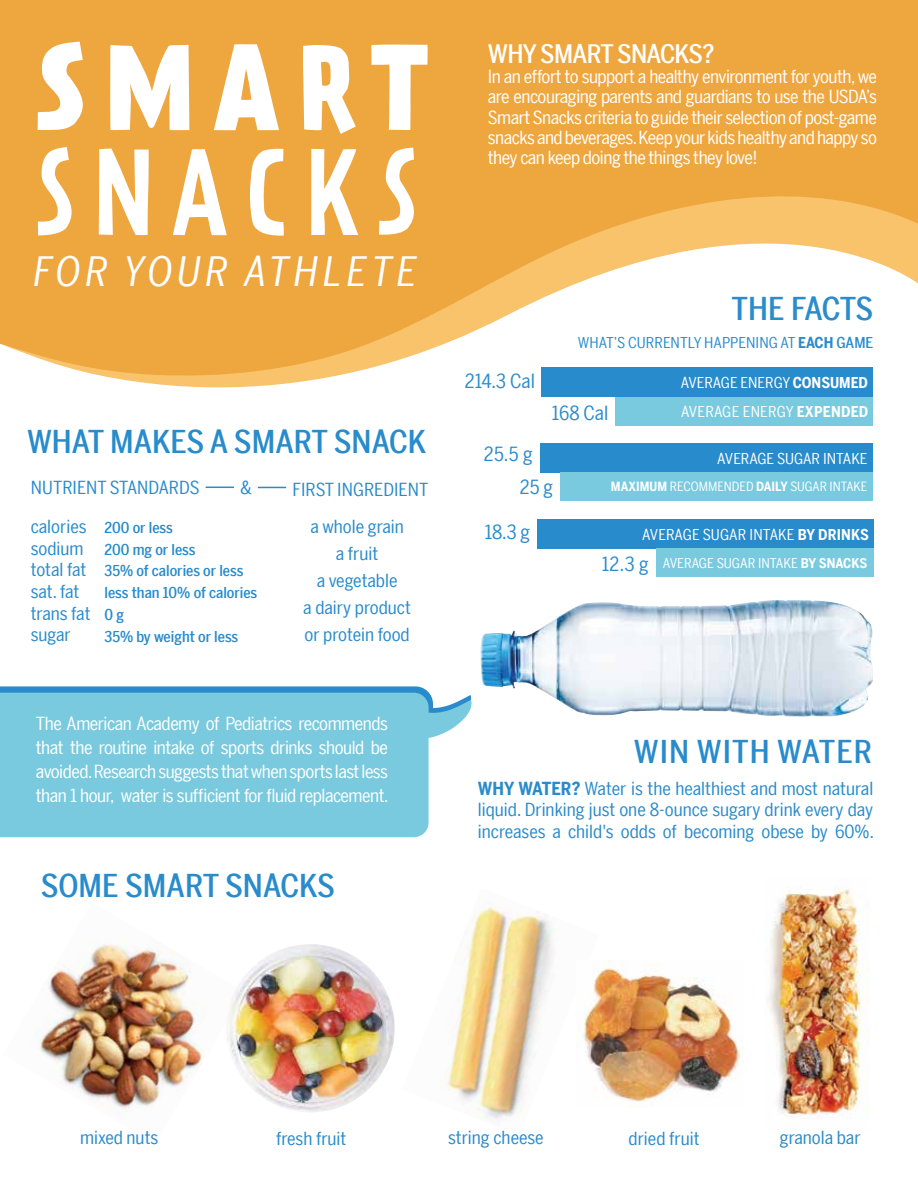
<style>
.page{position:relative;width:918px;height:1188px;background:#fff}
.page>*{position:absolute;margin:0;border:0;box-sizing:border-box;transform-origin:0 0}
.t1{font:108px "Prater Sans Pro";letter-spacing:.165em;color:#fff}
.t2{font:700 108px "Prater Sans Pro";letter-spacing:.165em;color:#fff}
.t3{font:italic 40.5px "Benton Sans Condensed";letter-spacing:.115em;color:#fff}
.t4{font:500 31.5px "Benton Sans Condensed";color:#288bcb}
.t5{font:500 31.5px "Benton Sans Condensed";letter-spacing:.03em;color:#288bcb}
.t6{font:500 31.5px "Benton Sans Condensed";letter-spacing:-.025em;color:#2b8bcb}
.t7{font:500 25.5px "Benton Sans Condensed";letter-spacing:-.025em;color:#fff}
.t8{font:19.5px/32.2px "Benton Sans Condensed";color:#2b8bcb}
.t9{font:18px/20.2px "Benton Sans Condensed";letter-spacing:-.025em;color:#fff;text-align:justify}
.t10{font:18px/21.6px "Benton Sans Condensed";color:#288bcb;text-align:center}
.t11{font:15px/29px "Benton Sans Condensed";color:#fff}
.t12{font:500 15px/21.8px "Benton Sans Condensed";color:#288bcb}
.t13{font:15px "Benton Sans Condensed";color:#2b8bcb}
.t14{font:13.5px "Benton Sans Condensed";color:#fff}
.t15{font:12.75px "Benton Sans Condensed";color:#fff}
.s1{font-weight:700}
.s2{font-weight:500}
</style>
<div class="page">
<div style="left:0;top:739px;width:429px;height:98px;background:#79cadf"></div>
<svg style="left:0;top:686px;width:472px;height:53px;background:#76c5de"></svg>
<svg style="left:114px;top:378px;width:428px;height:16px"></svg>
<svg style="left:0;top:0;width:918px;height:378px;background:#f1b55e"></svg>
<img style="left:36px;top:940px;width:168px;height:176px">
<img style="left:766px;top:888px;width:103px;height:231px">
<img style="left:440px;top:906px;width:114px;height:214px">
<img style="left:576px;top:960px;width:168px;height:147px">
<img style="left:226px;top:944px;width:169px;height:168px;border-radius:84px">
<img style="left:480px;top:600px;width:393px;height:117px">
<svg style="left:258px;top:487px;width:28px;height:1px"></svg>
<svg style="left:206px;top:487px;width:28px;height:1px"></svg>
<div style="left:542px;top:367px;width:331px;height:29px;background:#288bcb"></div>
<div style="left:615px;top:397px;width:258px;height:28px;background:#79cadf"></div>
<div style="left:541px;top:443px;width:332px;height:29px;background:#288bcb"></div>
<div style="left:560px;top:473px;width:313px;height:28px;background:#79cadf"></div>
<div style="left:538px;top:519px;width:336px;height:29px;background:#288bcb"></div>
<div style="left:656px;top:548px;width:218px;height:29px;background:#79cadf"></div>
<h1 class="t2" style="left:35px;top:6px;width:396px">SMART</h1>
<h1 class="t1" style="left:35px;top:124px;width:384px">SNACKS</h1>
<h2 class="t3" style="left:33px;top:247px;width:385px">FOR YOUR ATHLETE</h2>
<h3 class="t4" style="left:27px;top:419px;width:401px">WHAT MAKES A SMART SNACK</h3>
<p class="t10" style="left:31px;top:476px;width:170px">NUTRIENT STANDARDS</p>
<p class="t10" style="left:241px;top:476px;width:13px">&amp;</p>
<p class="t10" style="left:292px;top:470px;width:137px;line-height:37.2px">FIRST INGREDIENT a whole grain</p>
<p class="t10" style="left:303px;top:539px;width:109px;line-height:27px">a fruit<br>a vegetable<br>a dairy product or protein food</p>
<p class="t10" style="left:31px;top:515px;width:61px;text-align:left">calories sodium total fat sat. fat trans fat sugar</p>
<p class="t12" style="left:105px;top:516px;width:154px">200 or less<br>200 mg or less<br>35% of calories or less less than 10% of calories<br>0 g<br>35% by weight or less</p>
<p class="t9" style="left:36px;top:711px;width:354px;line-height:24px">The American Academy of Pediatrics recommends that the routine intake of sports drinks should be avoided. Research suggests that when sports last less than 1 hour, water is sufficient for fluid replacement.</p>
<h3 class="t4" style="left:41px;top:862px;width:296px">SOME SMART SNACKS</h3>
<h3 class="t7" style="left:488px;top:35px;width:228px">WHY SMART SNACKS?</h3>
<p class="t9" style="left:488px;top:66px;width:391px">In an effort to support a healthy environment for youth, we are encouraging parents and guardians to use the USDAʼs Smart Snacks criteria to guide their selection of post-game snacks and beverages. Keep your kids healthy and happy so they can keep doing the things they love!</p>
<h3 class="t6" style="left:732px;top:286px;width:143px">THE FACTS</h3>
<p class="t13" style="left:578px;top:332px;width:297px">WHATʼS CURRENTLY HAPPENING AT <span class="s1">EACH</span> <span class="s2">GAME</span></p>
<p class="t8" style="left:465px;top:364px;width:71px">214.3 Cal</p>
<p class="t11" style="left:681px;top:367px;width:189px">AVERAGE ENERGY <span class="s1">CONSUMED<br></span>AVERAGE ENERGY <span class="s1">EXPENDED</span></p>
<p class="t8" style="left:520px;top:437px;width:35px;text-indent:-36px">25.5 g<br>25 g</p>
<p class="t11" style="left:717px;top:443px;width:152px">AVERAGE SUGAR INTAKE</p>
<p class="t8" style="left:552px;top:395px;width:58px">168 Cal</p>
<p class="t15" style="left:611px;top:478px;width:258px"><span class="s1">MAXIMUM</span> RECOMMENDED <span class="s1">DAILY</span> SUGAR INTAKE</p>
<p class="t8" style="left:485px;top:515px;width:47px">18.3 g</p>
<p class="t11" style="left:642px;top:519px;width:228px">AVERAGE SUGAR INTAKE <span class="s1">BY DRINKS</span></p>
<p class="t8" style="left:602px;top:547px;width:49px">12.3 g</p>
<p class="t14" style="left:663px;top:553px;width:206px">AVERAGE SUGAR INTAKE <span class="s1">BY SNACKS</span></p>
<h3 class="t5" style="left:634px;top:729px;width:240px">WIN WITH WATER</h3>
<p class="t10" style="left:478px;top:776px;width:398px;text-align:justify"><span class="s1">WHY WATER?</span> Water is the healthiest and most natural liquid. Drinking just one 8-ounce sugary drink every day increases a child's odds of becoming obese by 60%.</p>
<p class="t10" style="left:80px;top:1126px;width:80px">mixed nuts</p>
<p class="t10" style="left:276px;top:1127px;width:72px">fresh fruit</p>
<p class="t10" style="left:448px;top:1126px;width:97px">string cheese</p>
<p class="t10" style="left:629px;top:1127px;width:72px">dried fruit</p>
<p class="t10" style="left:780px;top:1126px;width:82px">granola bar</p>
</div>
